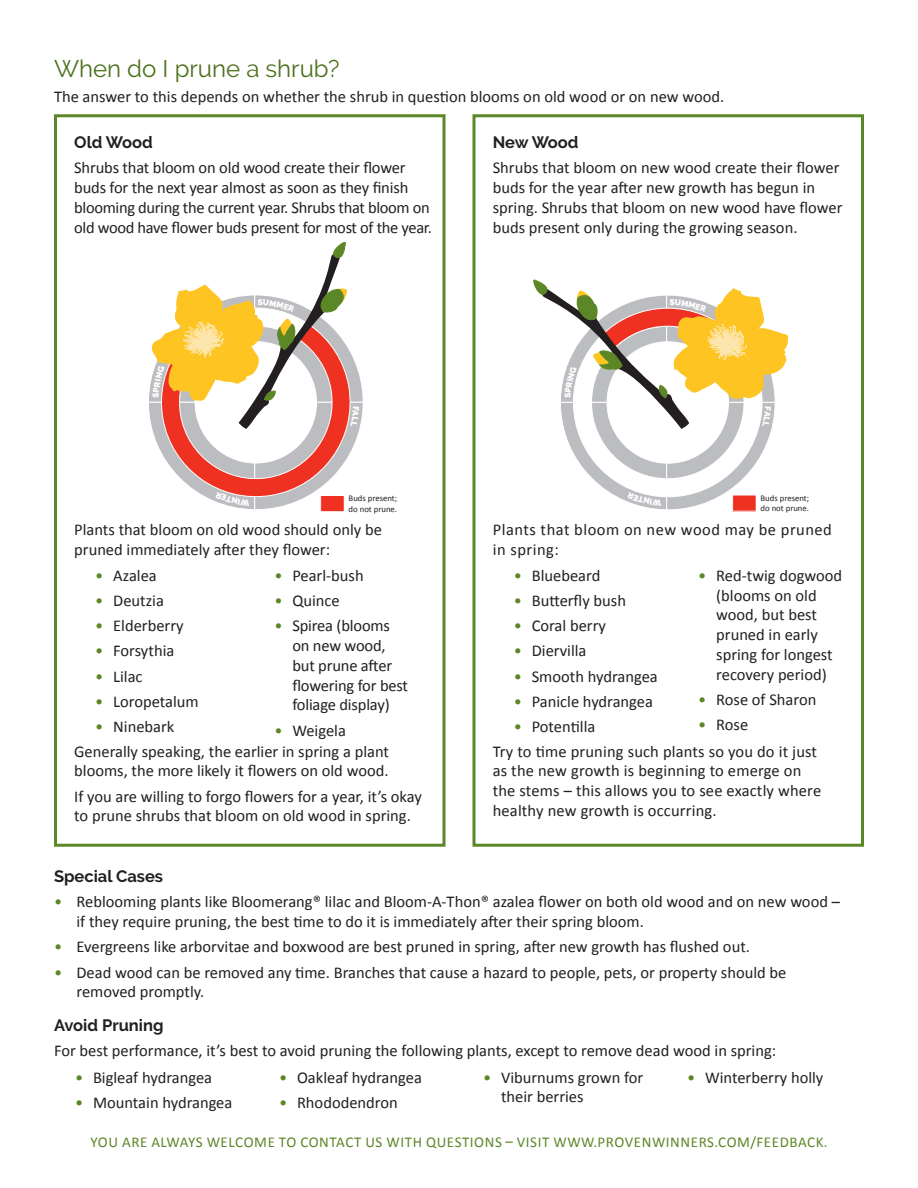
<style>
.page{position:relative;width:918px;height:1188px;background:#fff}
.page>*{position:absolute;margin:0;border:0;box-sizing:border-box;transform-origin:0 0}
.t1{font:24px "Raleway";color:#4b711c}
.t2{font:16.5px/19.8px "Calibri";color:#231f20}
.t3{font:16.5px/19.8px "Calibri";letter-spacing:-.02em;color:#231f20}
.t4{font:16.5px/19.8px "Calibri";letter-spacing:.03em;color:#231f20}
.t5{font:700 16.5px "Raleway";color:#231f20}
.t6{font:15px "Calibri";letter-spacing:.04em;color:#5c8727}
.t7{font:8.7px/10.5px "Calibri";color:#231f20}
.s1{color:#5c8727}
</style>
<div class="page">
<div style="left:320px;top:495px;width:25px;height:17px;border:1px solid #fff"></div>
<div style="left:54px;top:114px;width:392px;height:733px;border:3px solid #5c8727"></div>
<div style="left:472px;top:114px;width:392px;height:733px;border:3px solid #5c8727"></div>
<svg style="left:149px;top:241px;width:214px;height:269px"></svg>
<svg style="left:533px;top:279px;width:255px;height:231px"></svg>
<p class="t1" style="left:54px;top:54px;width:287px">When do I prune a shrub?</p>
<p class="t2" style="left:54px;top:86px;width:672px">The answer to this depends on whether the shrub in question blooms on old wood or on new wood.</p>
<p class="t5" style="left:74px;top:133px;width:80px">Old Wood</p>
<p class="t3" style="left:74px;top:158px;width:359px">Shrubs that bloom on old wood create their flower buds for the next year almost as soon as they finish blooming during the current year. Shrubs that bloom on old wood have flower buds present for most of the year.</p>
<p class="t5" style="left:493px;top:133px;width:87px">New Wood</p>
<p class="t2" style="left:493px;top:158px;width:351px">Shrubs that bloom on new wood create their flower buds for the year after new growth has begun in spring. Shrubs that bloom on new wood have flower buds present only during the growing season.</p>
<p class="t7" style="left:349px;top:493px;width:50px">Buds present; do not prune.</p>
<p class="t7" style="left:761px;top:493px;width:50px">Buds present; do not prune.</p>
<p class="t2" style="left:74px;top:520px;width:309px">Plants that bloom on old wood should only be pruned immediately after they flower:</p>
<p class="t2" style="left:95px;top:566px;width:63px"><span class="s1">•</span> Azalea</p>
<p class="t2" style="left:95px;top:591px;width:70px"><span class="s1">•</span> Deutzia</p>
<p class="t2" style="left:95px;top:616px;width:90px"><span class="s1">•</span> Elderberry</p>
<p class="t2" style="left:95px;top:641px;width:81px"><span class="s1">•</span> Forsythia</p>
<p class="t2" style="left:95px;top:666px;width:49px"><span class="s1">•</span> Lilac</p>
<p class="t2" style="left:95px;top:692px;width:105px"><span class="s1">•</span> Loropetalum</p>
<p class="t2" style="left:95px;top:717px;width:81px"><span class="s1">•</span> Ninebark</p>
<p class="t2" style="left:274px;top:566px;width:91px"><span class="s1">•</span> Pearl-bush</p>
<p class="t2" style="left:274px;top:591px;width:67px"><span class="s1">•</span> Quince</p>
<p class="t2" style="left:292px;top:616px;width:117px;text-indent:-18px"><span class="s1">•</span> Spirea (blooms on new wood, but prune after flowering for best foliage display)</p>
<p class="t2" style="left:274px;top:720px;width:73px"><span class="s1">•</span> Weigela</p>
<p class="t2" style="left:74px;top:741px;width:316px">Generally speaking, the earlier in spring a plant blooms, the more likely it flowers on old wood.</p>
<p class="t2" style="left:74px;top:786px;width:349px">If you are willing to forgo flowers for a year, it’s okay to prune shrubs that bloom on old wood in spring.</p>
<p class="t4" style="left:493px;top:520px;width:341px">Plants that bloom on new wood may be pruned in spring:</p>
<p class="t2" style="left:514px;top:566px;width:88px"><span class="s1">•</span> Bluebeard</p>
<p class="t2" style="left:514px;top:591px;width:114px"><span class="s1">•</span> Butterfly bush</p>
<p class="t2" style="left:514px;top:616px;width:94px"><span class="s1">•</span> Coral berry</p>
<p class="t2" style="left:514px;top:641px;width:74px"><span class="s1">•</span> Diervilla</p>
<p class="t2" style="left:514px;top:666px;width:146px"><span class="s1">•</span> Smooth hydrangea</p>
<p class="t2" style="left:514px;top:692px;width:141px"><span class="s1">•</span> Panicle hydrangea</p>
<p class="t2" style="left:514px;top:717px;width:83px"><span class="s1">•</span> Potentilla</p>
<p class="t2" style="left:698px;top:566px;width:146px;text-align:center"><span class="s1">•</span> Red-twig dogwood (blooms on old wood, but best pruned in early spring for longest recovery period)</p>
<p class="t2" style="left:698px;top:690px;width:120px"><span class="s1">•</span> Rose of Sharon</p>
<p class="t2" style="left:698px;top:715px;width:51px"><span class="s1">•</span> Rose</p>
<p class="t2" style="left:493px;top:741px;width:330px">Try to time pruning such plants so you do it just as the new growth is beginning to emerge on the stems – this allows you to see exactly where healthy new growth is occurring.</p>
<p class="t5" style="left:54px;top:867px;width:111px">Special Cases</p>
<p class="t2" style="left:76px;top:892px;width:765px;text-indent:-22px"><span class="s1">•</span> Reblooming plants like Bloomerang® lilac and Bloom-A-Thon® azalea flower on both old wood and on new wood – if they require pruning, the best time to do it is immediately after their spring bloom.</p>
<p class="t2" style="left:54px;top:937px;width:698px"><span class="s1">•</span> Evergreens like arborvitae and boxwood are best pruned in spring, after new growth has flushed out.</p>
<p class="t2" style="left:76px;top:962px;width:711px;text-indent:-22px"><span class="s1">•</span> Dead wood can be removed any time. Branches that cause a hazard to people, pets, or property should be removed promptly.</p>
<p class="t5" style="left:54px;top:1016px;width:111px">Avoid Pruning</p>
<p class="t2" style="left:54px;top:1041px;width:724px">For best performance, it’s best to avoid pruning the following plants, except to remove dead wood in spring:</p>
<p class="t2" style="left:75px;top:1067px;width:139px"><span class="s1">•</span> Bigleaf hydrangea</p>
<p class="t2" style="left:75px;top:1092px;width:159px"><span class="s1">•</span> Mountain hydrangea</p>
<p class="t2" style="left:501px;top:1067px;width:144px;text-indent:-18px"><span class="s1">•</span> Viburnums grown for their berries</p>
<p class="t2" style="left:687px;top:1067px;width:138px"><span class="s1">•</span> Winterberry holly</p>
<p class="t6" style="left:91px;top:1132px;width:739px">YOU ARE ALWAYS WELCOME TO CONTACT US WITH QUESTIONS – VISIT WWW.PROVENWINNERS.COM/FEEDBACK.</p>
<p class="t2" style="left:279px;top:1067px;width:144px"><span class="s1">•</span> Oakleaf hydrangea</p>
<p class="t2" style="left:279px;top:1092px;width:120px"><span class="s1">•</span> Rhododendron</p>
</div>
